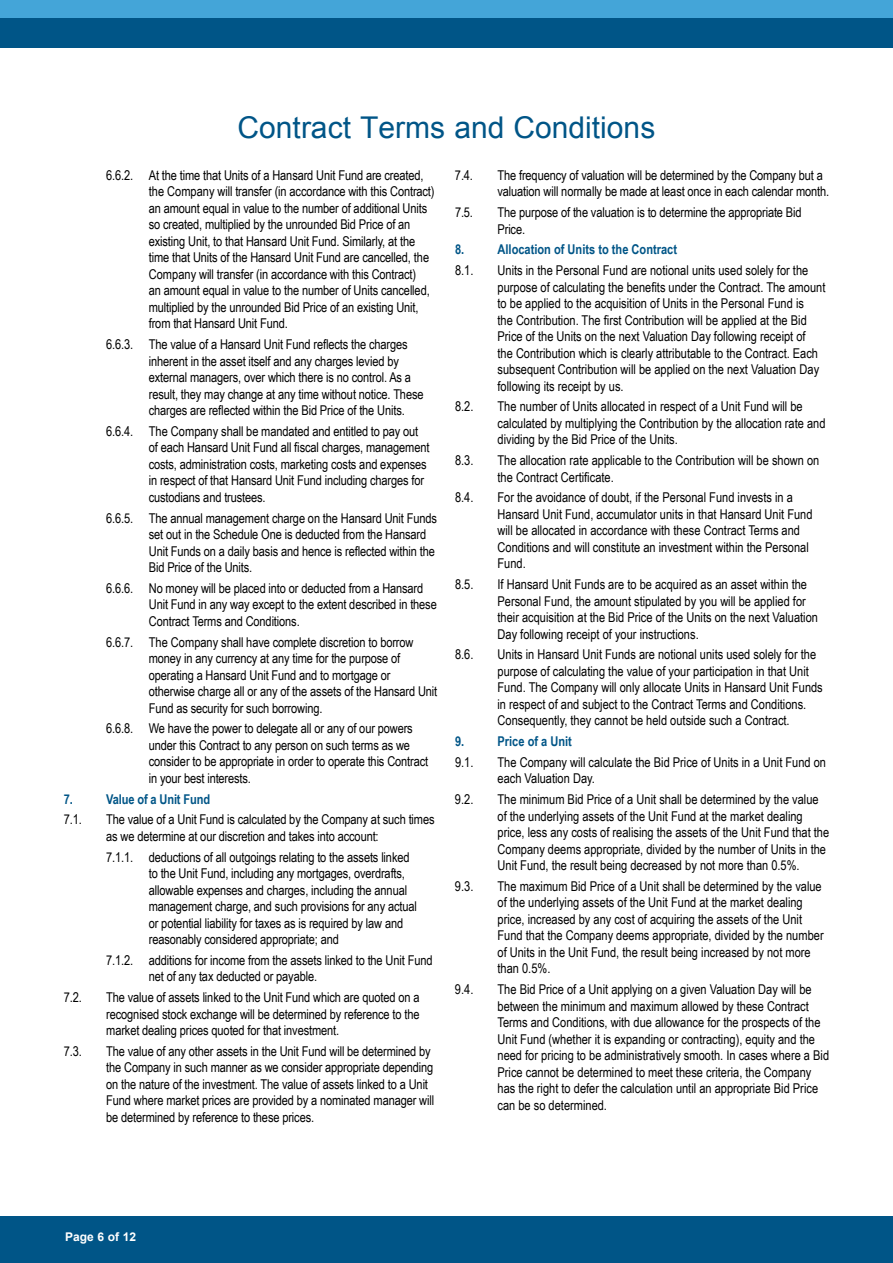
<style>
.page{position:relative;width:893px;height:1263px;background:#fff}
.page>*{position:absolute;margin:0;border:0;box-sizing:border-box;transform-origin:0 0}
.t1{font:30px "Arial";color:#005587}
.t2{font:13.5px/16.5px "Arial Narrow";letter-spacing:-.01em;color:#000}
.t3{font:700 13.5px "Arial Narrow";color:#005587}
.t4{font:700 12px "Arial";color:#fff}
</style>
<div class="page">
<div style="left:0;top:1216px;width:893px;height:47px;background:#005587"></div>
<div style="left:0;top:0;width:893px;height:33px;background:#44a5d8"></div>
<div style="left:0;top:19px;width:893px;height:29px;background:#005587"></div>
<h1 class="t1" style="left:238px;top:108px;width:419px">Contract Terms and Conditions</h1>
<p class="t2" style="left:149px;top:166px;width:287px;text-indent:-43px">6.6.2. At the time that Units of a Hansard Unit Fund are created, the Company will transfer (in accordance with this Contract) an amount equal in value to the number of additional Units so created, multiplied by the unrounded Bid Price of an existing Unit, to that Hansard Unit Fund. Similarly, at the time that Units of the Hansard Unit Fund are cancelled, the Company will transfer (in accordance with this Contract)<br>an amount equal in value to the number of Units cancelled, multiplied by the unrounded Bid Price of an existing Unit, from that Hansard Unit Fund.</p>
<p class="t2" style="left:149px;top:336px;width:276px;text-indent:-43px">6.6.3. The value of a Hansard Unit Fund reflects the charges inherent in the asset itself and any charges levied by external managers, over which there is no control. As a result, they may change at any time without notice. These charges are reflected within the Bid Price of the Units.</p>
<p class="t2" style="left:149px;top:422px;width:282px;text-indent:-43px">6.6.4. The Company shall be mandated and entitled to pay out of each Hansard Unit Fund all fiscal charges, management costs, administration costs, marketing costs and expenses in respect of that Hansard Unit Fund including charges for custodians and trustees.</p>
<p class="t2" style="left:149px;top:509px;width:290px;text-indent:-43px">6.6.5. The annual management charge on the Hansard Unit Funds set out in the Schedule One is deducted from the Hansard Unit Funds on a daily basis and hence is reflected within the Bid Price of the Units.</p>
<p class="t2" style="left:149px;top:579px;width:290px;text-indent:-43px">6.6.6. No money will be placed into or deducted from a Hansard<br>Unit Fund in any way except to the extent described in these<br>Contract Terms and Conditions.</p>
<p class="t2" style="left:149px;top:633px;width:290px;text-indent:-43px">6.6.7. The Company shall have complete discretion to borrow money in any currency at any time for the purpose of operating a Hansard Unit Fund and to mortgage or otherwise charge all or any of the assets of the Hansard Unit Fund as security for such borrowing.</p>
<p class="t2" style="left:149px;top:720px;width:281px;text-indent:-43px">6.6.8. We have the power to delegate all or any of our powers under this Contract to any person on such terms as we consider to be appropriate in order to operate this Contract in your best interests.</p>
<p class="t2" style="left:455px;top:166px;width:20px">7.4.</p>
<p class="t2" style="left:497px;top:166px;width:333px">The frequency of valuation will be determined by the Company but a valuation will normally be made at least once in each calendar month.</p>
<p class="t2" style="left:455px;top:203px;width:20px">7.5.</p>
<p class="t2" style="left:497px;top:203px;width:306px">The purpose of the valuation is to determine the appropriate Bid<br>Price.</p>
<p class="t3" style="left:455px;top:239px;width:11px">8.</p>
<p class="t3" style="left:497px;top:239px;width:181px">Allocation of Units to the Contract</p>
<p class="t2" style="left:455px;top:261px;width:20px">8.1.</p>
<p class="t2" style="left:497px;top:261px;width:329px">Units in the Personal Fund are notional units used solely for the purpose of calculating the benefits under the Contract. The amount to be applied to the acquisition of Units in the Personal Fund is<br>the Contribution. The first Contribution will be applied at the Bid Price of the Units on the next Valuation Day following receipt of<br>the Contribution which is clearly attributable to the Contract. Each subsequent Contribution will be applied on the next Valuation Day following its receipt by us.</p>
<p class="t2" style="left:455px;top:398px;width:20px">8.2.</p>
<p class="t2" style="left:497px;top:398px;width:329px">The number of Units allocated in respect of a Unit Fund will be calculated by multiplying the Contribution by the allocation rate and dividing by the Bid Price of the Units.</p>
<p class="t2" style="left:455px;top:451px;width:20px">8.3.</p>
<p class="t2" style="left:497px;top:451px;width:323px">The allocation rate applicable to the Contribution will be shown on the Contract Certificate.</p>
<p class="t2" style="left:455px;top:489px;width:20px">8.4.</p>
<p class="t2" style="left:497px;top:489px;width:317px">For the avoidance of doubt, if the Personal Fund invests in a Hansard Unit Fund, accumulator units in that Hansard Unit Fund will be allocated in accordance with these Contract Terms and Conditions and will constitute an investment within the Personal Fund.</p>
<p class="t2" style="left:455px;top:575px;width:20px">8.5.</p>
<p class="t2" style="left:497px;top:575px;width:322px">If Hansard Unit Funds are to be acquired as an asset within the Personal Fund, the amount stipulated by you will be applied for their acquisition at the Bid Price of the Units on the next Valuation Day following receipt of your instructions.</p>
<p class="t2" style="left:455px;top:646px;width:20px">8.6.</p>
<p class="t2" style="left:497px;top:646px;width:327px">Units in Hansard Unit Funds are notional units used solely for the purpose of calculating the value of your participation in that Unit Fund. The Company will only allocate Units in Hansard Unit Funds in respect of and subject to the Contract Terms and Conditions.<br>Consequently, they cannot be held outside such a Contract.</p>
<p class="t3" style="left:455px;top:731px;width:11px">9.</p>
<p class="t3" style="left:497px;top:731px;width:76px">Price of a Unit</p>
<p class="t2" style="left:455px;top:753px;width:20px">9.1.</p>
<p class="t2" style="left:497px;top:753px;width:330px">The Company will calculate the Bid Price of Units in a Unit Fund on each Valuation Day.</p>
<p class="t2" style="left:455px;top:790px;width:20px">9.2.</p>
<p class="t2" style="left:497px;top:790px;width:333px">The minimum Bid Price of a Unit shall be determined by the value of the underlying assets of the Unit Fund at the market dealing price, less any costs of realising the assets of the Unit Fund that the Company deems appropriate, divided by the number of Units in the Unit Fund, the result being decreased by not more than 0.5%.</p>
<p class="t2" style="left:455px;top:877px;width:20px">9.3.</p>
<p class="t2" style="left:497px;top:877px;width:328px">The maximum Bid Price of a Unit shall be determined by the value of the underlying assets of the Unit Fund at the market dealing price, increased by any cost of acquiring the assets of the Unit Fund that the Company deems appropriate, divided by the number of Units in the Unit Fund, the result being increased by not more than 0.5%.</p>
<p class="t2" style="left:455px;top:980px;width:20px">9.4.</p>
<p class="t2" style="left:497px;top:980px;width:333px">The Bid Price of a Unit applying on a given Valuation Day will be between the minimum and maximum allowed by these Contract Terms and Conditions, with due allowance for the prospects of the Unit Fund (whether it is expanding or contracting), equity and the need for pricing to be administratively smooth. In cases where a Bid Price cannot be determined to meet these criteria, the Company has the right to defer the calculation until an appropriate Bid Price can be so determined.</p>
<p class="t3" style="left:64px;top:789px;width:11px">7.</p>
<p class="t3" style="left:106px;top:789px;width:105px">Value of a Unit Fund</p>
<p class="t2" style="left:64px;top:811px;width:20px">7.1.</p>
<p class="t2" style="left:106px;top:811px;width:330px">The value of a Unit Fund is calculated by the Company at such times as we determine at our discretion and takes into account:</p>
<p class="t2" style="left:149px;top:848px;width:270px;text-indent:-43px">7.1.1. deductions of all outgoings relating to the assets linked to the Unit Fund, including any mortgages, overdrafts, allowable expenses and charges, including the annual management charge, and such provisions for any actual or potential liability for taxes as is required by law and reasonably considered appropriate; and</p>
<p class="t2" style="left:149px;top:951px;width:285px;text-indent:-43px">7.1.2. additions for income from the assets linked to the Unit Fund net of any tax deducted or payable.</p>
<p class="t2" style="left:64px;top:989px;width:20px">7.2.</p>
<p class="t2" style="left:106px;top:989px;width:315px;text-align:justify">The value of assets linked to the Unit Fund which are quoted on a recognised stock exchange will be determined by reference to the market dealing prices quoted for that investment.</p>
<p class="t2" style="left:64px;top:1042px;width:20px">7.3.</p>
<p class="t2" style="left:106px;top:1042px;width:329px">The value of any other assets in the Unit Fund will be determined by the Company in such manner as we consider appropriate depending on the nature of the investment. The value of assets linked to a Unit Fund where market prices are provided by a nominated manager will be determined by reference to these prices.</p>
<p class="t4" style="left:65px;top:1229px;width:73px">Page 6 of 12</p>
</div>
